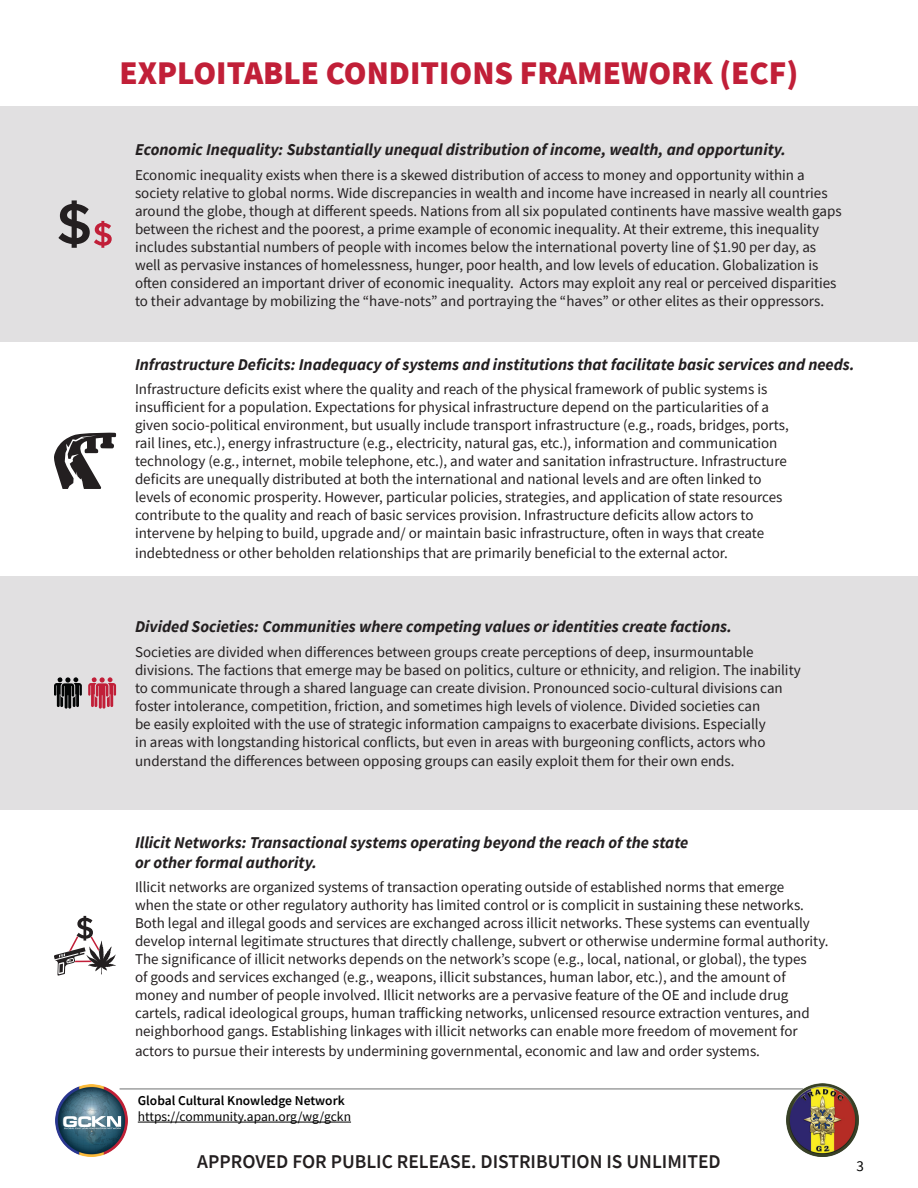
<style>
.page{position:relative;width:918px;height:1188px;background:#fff}
.page>*{position:absolute;margin:0;border:0;box-sizing:border-box;transform-origin:0 0}
.t1{font:900 33px "Source Sans Pro";color:#c11f38}
.t2{font:600 19.5px "Source Sans Pro";color:#231f20}
.Body_Copy-Descriptio{font:italic 700 16.5px/19.8px "Source Sans Pro";color:#231f20}
.t3{font:900 16.05px "Eurostile Ext";color:#fff}
.Body_Copy-Descriptio-2{font:15px/18px "Source Sans Pro";color:#231f20}
.t4{font:15px "Source Sans Pro";color:#000}
.Body_Copy{font:13.5px "Source Sans Pro";color:#000}
.Body_Copy-2{font:600 13.5px "Source Sans Pro";color:#000}
.s1{font-size:15.9px}
</style>
<div class="page">
<hr style="left:138px;top:1122px;width:213px;height:1px;background:#000">
<hr style="left:120px;top:1089px;width:683px;height:1px;background:#6e6f6f">
<img style="left:786px;top:1083px;width:73px;height:74px">
<img style="left:56px;top:1084px;width:72px;height:72px">
<svg style="left:64px;top:1116px;width:57px;height:13px"></svg>
<div style="left:0;top:106px;width:918px;height:236px;background:#e1e0e1"></div>
<div style="left:0;top:576px;width:918px;height:234px;background:#e1e0e1"></div>
<svg style="left:58px;top:200px;width:54px;height:48px"></svg>
<svg style="left:54px;top:433px;width:62px;height:56px"></svg>
<svg style="left:54px;top:677px;width:28px;height:32px"></svg>
<svg style="left:88px;top:677px;width:28px;height:32px"></svg>
<svg style="left:54px;top:916px;width:62px;height:60px"></svg>
<p class="t3" style="left:62px;top:1109px;width:32px">G<span class="s1">C</span></p>
<p class="t1" style="left:119px;top:51px;width:681px">EXPLOITABLE CONDITIONS FRAMEWORK (ECF)</p>
<p class="Body_Copy-Descriptio" style="left:135px;top:139px;width:652px">Economic Inequality: Substantially unequal distribution of income, wealth, and opportunity.</p>
<p class="Body_Copy-Descriptio-2" style="left:135px;top:166px;width:708px">Economic inequality exists when there is a skewed distribution of access to money and opportunity within a society relative to global norms. Wide discrepancies in wealth and income have increased in nearly all countries around the globe, though at different speeds. Nations from all six populated continents have massive wealth gaps between the richest and the poorest, a prime example of economic inequality. At their extreme, this inequality includes substantial numbers of people with incomes below the international poverty line of $1.90 per day, as well as pervasive instances of homelessness, hunger, poor health, and low levels of education. Globalization is often considered an important driver of economic inequality. Actors may exploit any real or perceived disparities to their advantage by mobilizing the “have-nots” and portraying the “haves” or other elites as their oppressors.</p>
<p class="Body_Copy-Descriptio" style="left:135px;top:354px;width:721px">Infrastructure Deficits: Inadequacy of systems and institutions that facilitate basic services and needs.</p>
<p class="Body_Copy-Descriptio-2" style="left:135px;top:380px;width:655px">Infrastructure deficits exist where the quality and reach of the physical framework of public systems is insufficient for a population. Expectations for physical infrastructure depend on the particularities of a given socio-political environment, but usually include transport infrastructure (e.g., roads, bridges, ports, rail lines, etc.), energy infrastructure (e.g., electricity, natural gas, etc.), information and communication technology (e.g., internet, mobile telephone, etc.), and water and sanitation infrastructure. Infrastructure deficits are unequally distributed at both the international and national levels and are often linked to levels of economic prosperity. However, particular policies, strategies, and application of state resources contribute to the quality and reach of basic services provision. Infrastructure deficits allow actors to intervene by helping to build, upgrade and/ or maintain basic infrastructure, often in ways that create</p>
<p class="Body_Copy-Descriptio-2" style="left:135px;top:544px;width:594px">indebtedness or other beholden relationships that are primarily beneficial to the external actor.</p>
<p class="Body_Copy-Descriptio" style="left:135px;top:616px;width:599px">Divided Societies: Communities where competing values or identities create factions.</p>
<p class="Body_Copy-Descriptio-2" style="left:135px;top:643px;width:667px">Societies are divided when differences between groups create perceptions of deep, insurmountable divisions. The factions that emerge may be based on politics, culture or ethnicity, and religion. The inability to communicate through a shared language can create division. Pronounced socio-cultural divisions can foster intolerance, competition, friction, and sometimes high levels of violence. Divided societies can<br>be easily exploited with the use of strategic information campaigns to exacerbate divisions. Especially<br>in areas with longstanding historical conflicts, but even in areas with burgeoning conflicts, actors who</p>
<p class="Body_Copy-Descriptio-2" style="left:135px;top:752px;width:601px">understand the differences between opposing groups can easily exploit them for their own ends.</p>
<p class="Body_Copy-Descriptio" style="left:135px;top:832px;width:555px">Illicit Networks: Transactional systems operating beyond the reach of the state or other formal authority.</p>
<p class="Body_Copy-Descriptio-2" style="left:135px;top:878px;width:695px">Illicit networks are organized systems of transaction operating outside of established norms that emerge<br>when the state or other regulatory authority has limited control or is complicit in sustaining these networks.<br>Both legal and illegal goods and services are exchanged across illicit networks. These systems can eventually develop internal legitimate structures that directly challenge, subvert or otherwise undermine formal authority.<br>The significance of illicit networks depends on the network’s scope (e.g., local, national, or global), the types<br>of goods and services exchanged (e.g., weapons, illicit substances, human labor, etc.), and the amount of money and number of people involved. Illicit networks are a pervasive feature of the OE and include drug cartels, radical ideological groups, human trafficking networks, unlicensed resource extraction ventures, and neighborhood gangs. Establishing linkages with illicit networks can enable more freedom of movement for</p>
<p class="Body_Copy-Descriptio-2" style="left:135px;top:1042px;width:627px">actors to pursue their interests by undermining governmental, economic and law and order systems.</p>
<p class="Body_Copy-2" style="left:138px;top:1092px;width:208px">Global Cultural Knowledge Network</p>
<p class="Body_Copy" style="left:138px;top:1108px;width:215px">https://community.apan.org/wg/gckn</p>
<h2 class="t2" style="left:197px;top:1148px;width:525px">APPROVED FOR PUBLIC RELEASE. DISTRIBUTION IS UNLIMITED</h2>
<p class="t4" style="left:857px;top:1157px;width:9px">3</p>
</div>
